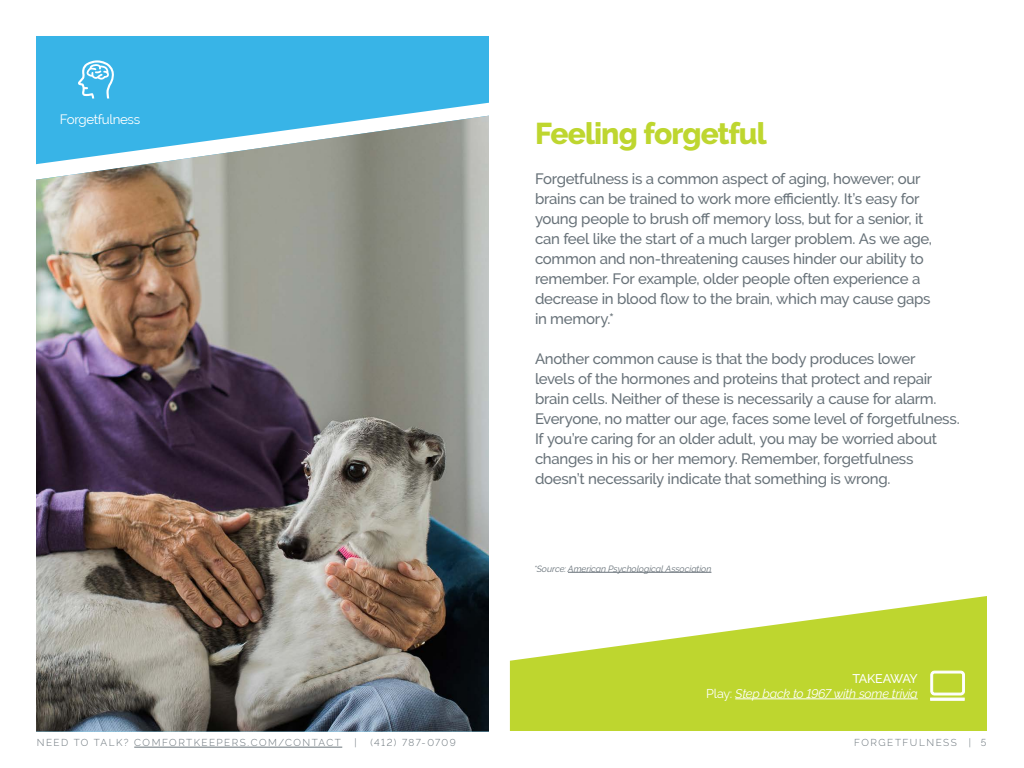
<style>
.page{position:relative;width:1024px;height:768px;background:#fff}
.page>*{position:absolute;margin:0;border:0;box-sizing:border-box;transform-origin:0 0}
.t1{font:800 30px "Raleway";letter-spacing:-.03em;color:#bed62f}
.t2{font:500 15px/20px "Raleway";letter-spacing:-.02em;color:#687279}
.t3{font:13.4px "Raleway";letter-spacing:-.03em;color:#fff}
.t4{font:italic 12.6px/15.1px "Raleway";letter-spacing:-.025em;color:#fff;text-align:right}
.t5{font:300 10px "Raleway";letter-spacing:.145em;color:#687279}
.t6{font:300 10px "Raleway";letter-spacing:.125em;color:#687279}
.t7{font:italic 9px "Raleway";letter-spacing:-.005em;color:#687279}
.s1{font-weight:500;font-style:normal}
.s2{font-style:normal}
</style>
<div class="page">
<svg style="left:510px;top:596px;width:477px;height:135px;fill:#bed62f"></svg>
<img style="left:36px;top:164px;width:453px;height:568px">
<svg style="left:36px;top:36px;width:453px;height:128px;background:#59b7dc"></svg>
<svg style="left:78px;top:60px;width:41px;height:39px;background:#66c5ec"></svg>
<div style="left:930px;top:698px;width:35px;height:3px;background:#fff;border:1px solid #fff"></div>
<svg style="left:930px;top:671px;width:35px;height:24px"></svg>
<hr style="left:735px;top:699px;width:183px;height:1px;background:#fff">
<hr style="left:568px;top:572px;width:143px;height:1px;background:#687279">
<hr style="left:134px;top:747px;width:208px;height:1px;background:#687279">
<p class="t3" style="left:60px;top:112px;width:82px">Forgetfulness</p>
<h1 class="t1" style="left:535px;top:116px;width:233px">Feeling forgetful</h1>
<p class="t2" style="left:535px;top:169px;width:399px">Forgetfulness is a common aspect of aging, however; our brains can be trained to work more efficiently. It’s easy for young people to brush off memory loss, but for a senior, it can feel like the start of a much larger problem. As we age, common and non-threatening causes hinder our ability to remember. For example, older people often experience a decrease in blood flow to the brain, which may cause gaps in memory.*</p>
<p class="t2" style="left:535px;top:349px;width:426px">Another common cause is that the body produces lower<br>levels of the hormones and proteins that protect and repair brain cells. Neither of these is necessarily a cause for alarm.<br>Everyone, no matter our age, faces some level of forgetfulness.<br>If you’re caring for an older adult, you may be worried about changes in his or her memory. Remember, forgetfulness doesn’t necessarily indicate that something is wrong.</p>
<p class="t7" style="left:534px;top:563px;width:179px">*Source: American Psychological Association</p>
<p class="t4" style="left:706px;top:671px;width:213px"><span class="s1">TAKEAWAY<br></span><span class="s2">Play:</span> Step back to 1967 with some trivia</p>
<p class="t5" style="left:37px;top:737px;width:305px">NEED TO TALK? COMFORTKEEPERS.COM/CONTACT</p>
<p class="t5" style="left:354px;top:737px;width:4px">|</p>
<p class="t6" style="left:370px;top:737px;width:87px">(412) 787-0709</p>
<p class="t5" style="left:969px;top:737px;width:19px">| 5</p>
<p class="t5" style="left:854px;top:737px;width:104px">FORGETFULNESS</p>
</div>
